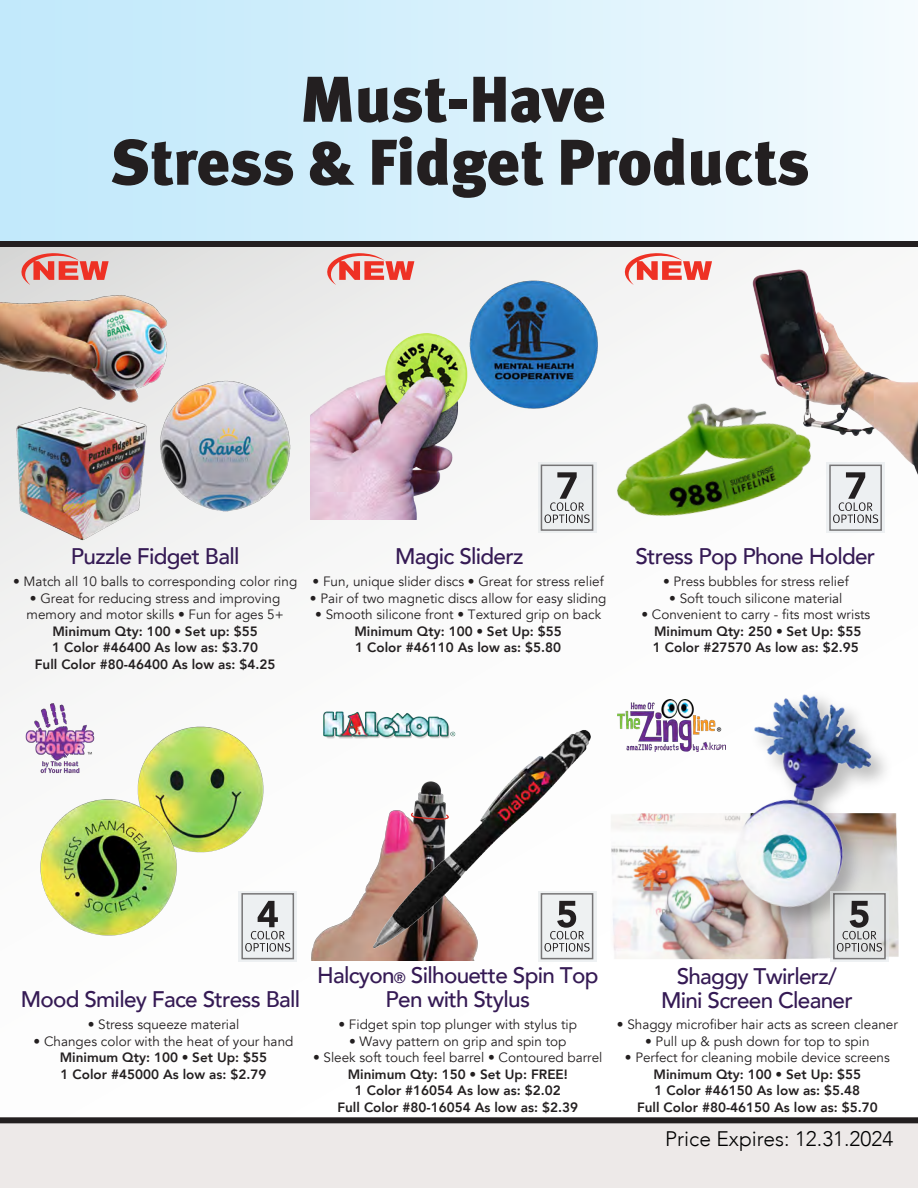
<style>
.page{position:relative;width:918px;height:1188px;background:#fff}
.page>*{position:absolute;margin:0;border:0;box-sizing:border-box;transform-origin:0 0}
.t1{font:900 64.5px/63px "Meta Pro";letter-spacing:-.015em;color:#231f20;text-align:center}
.t2{font:500 22.5px/24px "Avenir";letter-spacing:-.03em;color:#351a54;text-align:center}
.t3{font:300 21px "Avenir";color:#000}
.t4{font:800 13.5px/16.5px "Avenir";color:#231f20;text-align:center}
.t5{font:13.5px "Avenir";color:#231f20}
.s1{font-weight:400}
.s2{font-size:15px}
</style>
<div class="page">
<div style="left:0;top:244px;width:918px;height:878px;background:linear-gradient(to bottom,#ededed,#fff)"></div>
<div style="left:0;top:1117px;width:918px;height:71px;background:#ede9e8"></div>
<img style="left:301px;top:772px;width:59px;height:188px">
<img style="left:461px;top:271px;width:146px;height:146px">
<img style="left:310px;top:325px;width:162px;height:194px">
<img style="left:542px;top:286px;width:340px;height:340px">
<img style="left:689px;top:247px;width:229px;height:232px">
<img style="left:360px;top:718px;width:243px;height:242px">
<img style="left:610px;top:813px;width:289px;height:146px">
<img style="left:665px;top:669px;width:253px;height:282px">
<img style="left:0;top:433px;width:174px;height:131px">
<img style="left:316px;top:703px;width:144px;height:46px">
<svg style="left:326px;top:253px;width:88px;height:32px;background:#eb9d97"></svg>
<svg style="left:624px;top:253px;width:88px;height:32px"></svg>
<img style="left:618px;top:699px;width:108px;height:53px">
<img style="left:22px;top:703px;width:77px;height:72px">
<img style="left:131px;top:720px;width:140px;height:140px">
<img style="left:33px;top:793px;width:151px;height:151px">
<svg style="left:538px;top:891px;width:58px;height:71px;background:#d6d8d9"></svg>
<svg style="left:544px;top:901px;width:46px;height:51px;background:#c2c3c4"></svg>
<svg style="left:830px;top:891px;width:59px;height:71px;background:#cccecf"></svg>
<svg style="left:837px;top:901px;width:45px;height:51px;background:#b8b9ba"></svg>
<svg style="left:239px;top:891px;width:58px;height:71px;background:#d6d8da"></svg>
<svg style="left:245px;top:901px;width:45px;height:51px;background:#c1c3c5"></svg>
<svg style="left:538px;top:462px;width:58px;height:71px;background:#d4d6d7"></svg>
<svg style="left:544px;top:472px;width:46px;height:51px;background:#c6c7c9"></svg>
<svg style="left:826px;top:462px;width:59px;height:71px;background:#d6d9db"></svg>
<svg style="left:833px;top:472px;width:45px;height:51px;background:#c6c7c9"></svg>
<img style="left:144px;top:366px;width:161px;height:161px">
<img style="left:0;top:252px;width:176px;height:181px">
<div style="left:0;top:0;width:918px;height:243px;background:linear-gradient(to right,#bee8fa,#f3fafe)"></div>
<div style="left:0;top:241px;width:918px;height:6px;background:#231f20"></div>
<div style="left:0;top:1117px;width:918px;height:6px;background:#231f20"></div>
<h1 class="t1" style="left:110px;top:65px;width:702px">Must-Have<br>Stress &amp; Fidget Products</h1>
<h2 class="t2" style="left:71px;top:543px;width:170px">Puzzle Fidget Ball</h2>
<p class="t5" style="left:13px;top:574px;width:286px">• Match all 10 balls to corresponding color ring</p>
<p class="t4" style="left:27px;top:590px;width:259px"><span class="s1">• Great for reducing stress and improving memory and motor skills • Fun for ages 5+ </span>Minimum Qty: 100 <span class="s1">•</span> Set up: $55<br>1 Color #46400 As low as: $3.70<br>Full Color #80-46400 As low as: $4.25</p>
<h2 class="t2" style="left:395px;top:543px;width:130px">Magic Sliderz</h2>
<p class="t5" style="left:313px;top:574px;width:293px">• Fun, unique slider discs • Great for stress relief</p>
<p class="t5" style="left:310px;top:590px;width:298px">• Pair of two magnetic discs allow for easy sliding</p>
<p class="t4" style="left:315px;top:606px;width:287px"><span class="s1">• Smooth silicone front • Textured grip on back<br></span>Minimum Qty: 100 <span class="s1">•</span> Set Up: $55<br>1 Color #46110 As low as: $5.80</p>
<h2 class="t2" style="left:635px;top:543px;width:241px">Stress Pop Phone Holder</h2>
<p class="t5" style="left:663px;top:574px;width:187px">• Press bubbles for stress relief</p>
<p class="t5" style="left:669px;top:590px;width:175px">• Soft touch silicone material</p>
<p class="t4" style="left:641px;top:606px;width:230px"><span class="s1">• Convenient to carry - fits most wrists<br></span>Minimum Qty: 250 <span class="s1">•</span> Set Up: $55<br>1 Color #27570 As low as: $2.95</p>
<h2 class="t2" style="left:317px;top:962px;width:283px">Halcyon<span class="s2">®</span> Silhouette Spin Top</h2>
<h2 class="t2" style="left:21px;top:986px;width:281px">Mood Smiley Face Stress Ball</h2>
<h2 class="t2" style="left:386px;top:986px;width:146px">Pen with Stylus</h2>
<p class="t5" style="left:88px;top:1016px;width:153px">• Stress squeeze material</p>
<p class="t4" style="left:34px;top:1033px;width:261px"><span class="s1">• Changes color with the heat of your hand<br></span>Minimum Qty: 100 <span class="s1">•</span> Set Up: $55<br>1 Color #45000 As low as: $2.79</p>
<p class="t5" style="left:338px;top:1016px;width:240px">• Fidget spin top plunger with stylus tip</p>
<p class="t5" style="left:349px;top:1033px;width:219px">• Wavy pattern on grip and spin top</p>
<p class="t4" style="left:313px;top:1049px;width:291px"><span class="s1">• Sleek soft touch feel barrel • Contoured barrel </span>Minimum Qty: 150 <span class="s1">•</span> Set Up: FREE!<br>1 Color #16054 As low as: $2.02<br>Full Color #80-16054 As low as: $2.39</p>
<h2 class="t2" style="left:661px;top:963px;width:193px">Shaggy Twirlerz/<br>Mini Screen Cleaner</h2>
<p class="t5" style="left:617px;top:1016px;width:283px">• Shaggy microfiber hair acts as screen cleaner</p>
<p class="t5" style="left:645px;top:1033px;width:226px">• Pull up &amp; push down for top to spin</p>
<p class="t4" style="left:625px;top:1049px;width:267px"><span class="s1">• Perfect for cleaning mobile device screens </span>Minimum Qty: 100 <span class="s1">•</span> Set Up: $55<br>1 Color #46150 As low as: $5.48<br>Full Color #80-46150 As low as: $5.70</p>
<h3 class="t3" style="left:665px;top:1126px;width:230px">Price Expires: 12.31.2024</h3>
</div>
